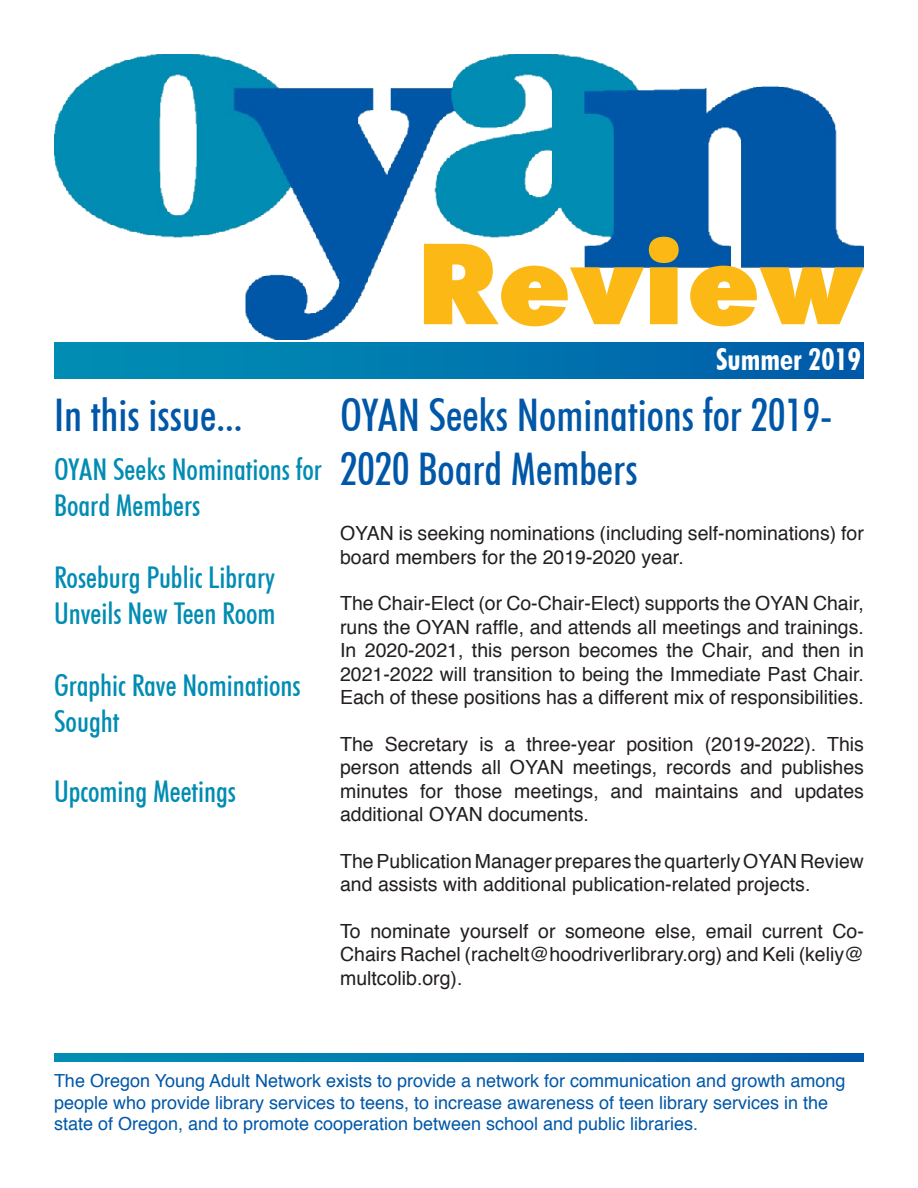
<style>
.page{position:relative;width:918px;height:1188px;background:#fff}
.page>*{position:absolute;margin:0;border:0;box-sizing:border-box;transform-origin:0 0}
.REVIEW{font:900 112.5px "Futura BT";letter-spacing:.025em;color:#fcb814}
.Major_headline{font:500 condensed 45px/54px "Futura BT";color:#0057a8}
.Section_headline{font:500 condensed 30px/36px "Futura BT";color:#008cb3}
.t1{font:700 condensed 30px "Futura BT";color:#fff}
.t2{font:19.5px/23.4px "Helvetica";color:#231f20;text-align:justify}
.TinyText{font:18px/21.6px "Helvetica";color:#0057a8}
</style>
<div class="page">
<div style="left:54px;top:343px;width:810px;height:35px;background:linear-gradient(to right,#0092b4,#005ba9)"></div>
<img style="left:54px;top:54px;width:810px;height:285px">
<svg style="left:54px;top:1054px;width:810px;height:8px;background:#0076ae"></svg>
<p class="REVIEW" style="left:416px;top:216px;width:445px">Review</p>
<p class="Major_headline" style="left:54px;top:388px;width:190px">In this issue...</p>
<p class="Section_headline" style="left:54px;top:451px;width:270px">OYAN Seeks Nominations for<br>Board Members</p>
<p class="Section_headline" style="left:54px;top:559px;width:223px">Roseburg Public Library<br>Unveils New Teen Room</p>
<p class="Section_headline" style="left:54px;top:667px;width:248px">Graphic Rave Nominations<br>Sought</p>
<p class="Section_headline" style="left:54px;top:774px;width:184px">Upcoming Meetings</p>
<p class="t1" style="left:716px;top:341px;width:146px">Summer 2019</p>
<p class="Major_headline" style="left:340px;top:388px;width:494px">OYAN Seeks Nominations for 2019-<br>2020 Board Members</p>
<p class="t2" style="left:340px;top:522px;width:525px">OYAN is seeking nominations (including self-nominations) for board members for the 2019-2020 year.</p>
<p class="t2" style="left:340px;top:592px;width:525px">The Chair-Elect (or Co-Chair-Elect) supports the OYAN Chair, runs the OYAN raffle, and attends all meetings and trainings.<br>In 2020-2021, this person becomes the Chair, and then in 2021-2022 will transition to being the Immediate Past Chair.<br>Each of these positions has a different mix of responsibilities.</p>
<p class="t2" style="left:340px;top:733px;width:525px">The Secretary is a three-year position (2019-2022). This person attends all OYAN meetings, records and publishes minutes for those meetings, and maintains and updates additional OYAN documents.</p>
<p class="t2" style="left:340px;top:850px;width:525px">The Publication Manager prepares the quarterly OYAN Review and assists with additional publication-related projects.</p>
<p class="t2" style="left:340px;top:920px;width:525px">To nominate yourself or someone else, email current Co-Chairs Rachel (rachelt@hoodriverlibrary.org) and Keli (keliy@ multcolib.org).</p>
<p class="TinyText" style="left:54px;top:1071px;width:793px">The Oregon Young Adult Network exists to provide a network for communication and growth among people who provide library services to teens, to increase awareness of teen library services in the state of Oregon, and to promote cooperation between school and public libraries.</p>
</div>
